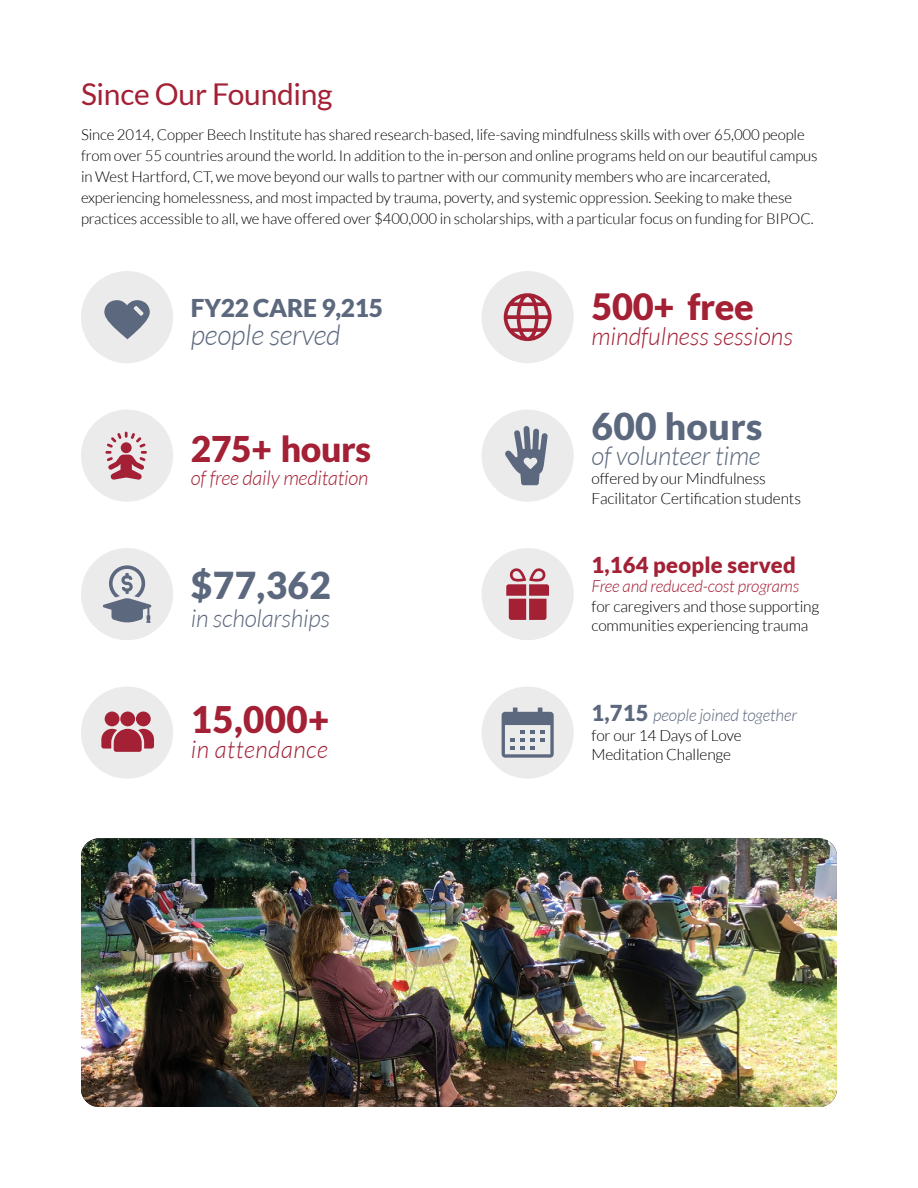
<style>
.page{position:relative;width:918px;height:1188px;background:#fff}
.page>*{position:absolute;margin:0;border:0;box-sizing:border-box;transform-origin:0 0}
.t1{font:900 37.05px "Lato";letter-spacing:.01em;color:#5c687d}
.t2{font:900 36.75px "Lato";color:#a32035}
.t3{font:900 36.3px "Lato";letter-spacing:-.01em;color:#a32035}
.t4{font:900 35.4px "Lato";letter-spacing:-.01em;color:#a32035}
.t5{font:30px "Lato";letter-spacing:-.01em;color:#a32035}
.t6{font:italic 300 28.5px "Lato";letter-spacing:-.01em;color:#5c687d}
.t7{font:italic 300 25.95px "Lato";letter-spacing:-.01em;color:#5c687d}
.t8{font:italic 300 24.6px "Lato";color:#a32035}
.t9{font:900 24.6px "Lato";letter-spacing:-.01em;color:#5c687d}
.t10{font:italic 300 24.45px "Lato";letter-spacing:-.01em;color:#5c687d}
.t11{font:italic 300 24.15px "Lato";letter-spacing:.02em;color:#a32035}
.t12{font:900 22.05px "Lato";letter-spacing:.01em;color:#a32035}
.t13{font:italic 300 20.1px "Lato";letter-spacing:-.01em;color:#a32035}
.t14{font:italic 300 16.8px "Lato";letter-spacing:-.01em;color:#a32035}
.t15{font:italic 300 16.8px "Lato";letter-spacing:-.01em;color:#5c687d}
.t16{font:300 15.6px/19.4px "Lato";letter-spacing:-.01em;color:#000}
.t17{font:300 15px/21px "Lato";letter-spacing:-.01em;color:#000}
.s1{font-weight:900;font-style:normal;font-size:22.05px}
</style>
<div class="page">
<div style="left:81px;top:687px;width:92px;height:92px;background:#ebebec;border-radius:50%"></div>
<div style="left:120px;top:712px;width:15px;height:14px;background:#a32035;border-radius:50%"></div>
<div style="left:136px;top:712px;width:15px;height:14px;background:#a32035;border-radius:50%"></div>
<svg style="left:101px;top:729px;width:53px;height:23px"></svg>
<div style="left:105px;top:712px;width:14px;height:14px;background:#a32035;border-radius:50%"></div>
<div style="left:81px;top:410px;width:92px;height:92px;background:#ebebec;border-radius:50%"></div>
<svg style="left:105px;top:432px;width:42px;height:48px"></svg>
<div style="left:81px;top:271px;width:92px;height:92px;background:#ebebec;border-radius:50%"></div>
<svg style="left:104px;top:300px;width:46px;height:39px"></svg>
<div style="left:81px;top:548px;width:92px;height:92px;background:#ebebec;border-radius:50%"></div>
<svg style="left:103px;top:565px;width:49px;height:58px"></svg>
<div style="left:482px;top:271px;width:92px;height:92px;background:#ebebec;border-radius:50%"></div>
<svg style="left:504px;top:293px;width:48px;height:48px"></svg>
<div style="left:482px;top:410px;width:92px;height:92px;background:#ebebec;border-radius:50%"></div>
<svg style="left:505px;top:426px;width:43px;height:59px"></svg>
<div style="left:482px;top:548px;width:92px;height:92px;background:#ebebec;border-radius:50%"></div>
<svg style="left:506px;top:568px;width:43px;height:52px"></svg>
<div style="left:482px;top:687px;width:92px;height:92px;background:#ebebec;border-radius:50%"></div>
<svg style="left:502px;top:708px;width:52px;height:50px"></svg>
<img style="left:81px;top:838px;width:756px;height:269px">
<h3 class="t5" style="left:81px;top:78px;width:253px">Since Our Founding</h3>
<p class="t17" style="left:81px;top:124px;width:738px">Since 2014, Copper Beech Institute has shared research-based, life-saving mindfulness skills with over 65,000 people from over 55 countries around the world. In addition to the in-person and online programs held on our beautiful campus in West Hartford, CT, we move beyond our walls to partner with our community members who are incarcerated, experiencing homelessness, and most impacted by trauma, poverty, and systemic oppression. Seeking to make these practices accessible to all, we have offered over $400,000 in scholarships, with a particular focus on funding for BIPOC.</p>
<h3 class="t9" style="left:191px;top:293px;width:194px">FY22 CARE 9,215</h3>
<h3 class="t6" style="left:191px;top:319px;width:151px">people served</h3>
<h3 class="t4" style="left:191px;top:429px;width:182px">275+ hours</h3>
<h3 class="t13" style="left:191px;top:467px;width:179px">of free daily meditation</h3>
<h1 class="t1" style="left:191px;top:564px;width:142px">$77,362</h1>
<h3 class="t10" style="left:191px;top:606px;width:141px">in scholarships</h3>
<h2 class="t2" style="left:191px;top:698px;width:140px">15,000+</h2>
<h3 class="t11" style="left:191px;top:737px;width:139px">in attendance</h3>
<h3 class="t3" style="left:592px;top:286px;width:164px">500+ free</h3>
<h3 class="t8" style="left:592px;top:323px;width:203px">mindfulness sessions</h3>
<h1 class="t1" style="left:592px;top:405px;width:172px">600 hours</h1>
<h3 class="t7" style="left:592px;top:442px;width:170px">of volunteer time</h3>
<p class="t16" style="left:592px;top:469px;width:211px">offered by our Mindfulness<br>Facilitator Certification students</p>
<h3 class="t12" style="left:592px;top:552px;width:206px">1,164 people served</h3>
<p class="t14" style="left:592px;top:577px;width:209px">Free and reduced-cost programs</p>
<p class="t16" style="left:592px;top:597px;width:229px">for caregivers and those supporting communities experiencing trauma</p>
<p class="t15" style="left:592px;top:706px;width:207px"><span class="s1">1,715</span> people joined together</p>
<p class="t16" style="left:592px;top:726px;width:152px">for our 14 Days of Love<br>Meditation Challenge</p>
</div>
